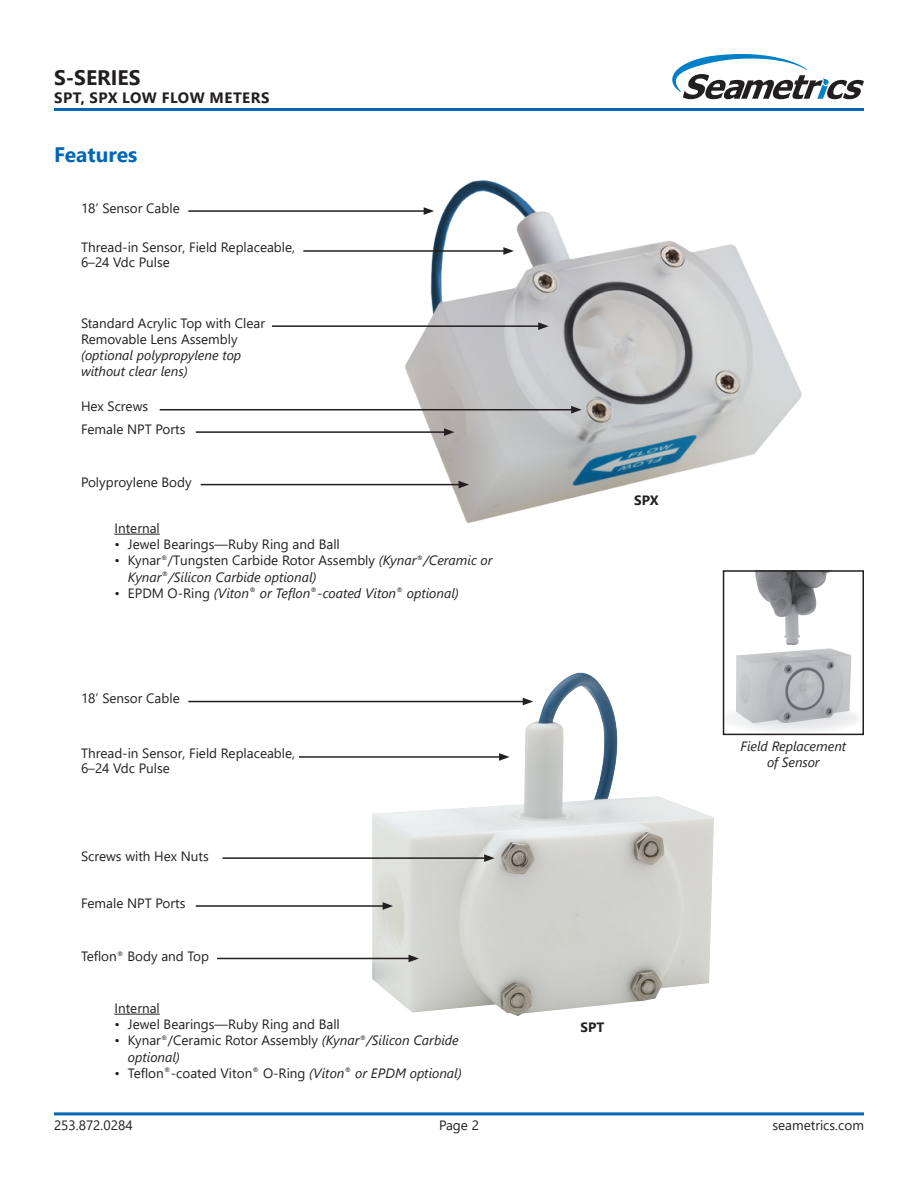
<style>
.page{position:relative;width:918px;height:1188px;background:#fff}
.page>*{position:absolute;margin:0;border:0;box-sizing:border-box;transform-origin:0 0}
.t1{font:700 21px "Segoe UI";color:#231f20}
.Heading_1{font:700 21px "Segoe UI";color:#0167b4}
.t2{font:700 15px "Segoe UI";letter-spacing:.035em;color:#231f20}
.Feature_Callouts{font:13.5px/16.2px "Segoe UI";color:#231f20}
.Feature_Callouts-2{font:italic 13.5px/16.2px "Segoe UI";color:#231f20}
.Feature_Tags{font:700 13.5px "Segoe UI";color:#231f20}
.s1{font-style:normal}
.s2{font-style:italic}
</style>
<div class="page">
<svg style="left:672px;top:54px;width:192px;height:45px"></svg>
<hr style="left:54px;top:108px;width:810px;height:3px;background:#0167b4">
<hr style="left:54px;top:1112px;width:810px;height:3px;background:#0167b4">
<img style="left:728px;top:573px;width:131px;height:158px">
<div style="left:723px;top:570px;width:141px;height:165px;border:2px solid #231f20"></div>
<img style="left:373px;top:180px;width:429px;height:343px">
<hr style="left:303px;top:250px;width:203px;height:2px;background:#231f20">
<svg style="left:503px;top:247px;width:11px;height:8px"></svg>
<hr style="left:188px;top:210px;width:238px;height:2px;background:#231f20">
<svg style="left:424px;top:207px;width:10px;height:8px"></svg>
<hr style="left:201px;top:484px;width:260px;height:1px;background:#231f20">
<svg style="left:459px;top:481px;width:10px;height:7px"></svg>
<hr style="left:272px;top:325px;width:268px;height:2px;background:#231f20">
<svg style="left:538px;top:322px;width:11px;height:8px"></svg>
<hr style="left:160px;top:409px;width:413px;height:1px;background:#231f20">
<svg style="left:571px;top:406px;width:11px;height:8px"></svg>
<hr style="left:196px;top:431px;width:250px;height:2px;background:#231f20">
<svg style="left:444px;top:428px;width:10px;height:8px"></svg>
<hr style="left:114px;top:534px;width:46px;height:1px;background:#231f20">
<img style="left:372px;top:673px;width:342px;height:343px">
<hr style="left:299px;top:756px;width:202px;height:2px;background:#231f20">
<svg style="left:499px;top:753px;width:11px;height:8px"></svg>
<hr style="left:188px;top:701px;width:337px;height:1px;background:#231f20">
<svg style="left:523px;top:698px;width:10px;height:7px"></svg>
<hr style="left:217px;top:958px;width:194px;height:1px;background:#231f20">
<svg style="left:409px;top:955px;width:10px;height:7px"></svg>
<hr style="left:222px;top:857px;width:264px;height:2px;background:#231f20">
<svg style="left:484px;top:854px;width:11px;height:8px"></svg>
<hr style="left:196px;top:905px;width:189px;height:2px;background:#231f20">
<svg style="left:383px;top:902px;width:10px;height:8px"></svg>
<hr style="left:114px;top:1014px;width:46px;height:1px;background:#231f20">
<h1 class="t1" style="left:54px;top:58px;width:88px">S-SERIES</h1>
<p class="t2" style="left:54px;top:83px;width:217px">SPT, SPX LOW FLOW METERS</p>
<p class="Heading_1" style="left:54px;top:135px;width:85px">Features</p>
<p class="Feature_Callouts" style="left:81px;top:199px;width:100px">18’ Sensor Cable</p>
<p class="Feature_Callouts" style="left:81px;top:238px;width:216px">Thread-in Sensor, Field Replaceable,</p>
<p class="Feature_Callouts" style="left:81px;top:253px;width:90px">6–24 Vdc Pulse</p>
<p class="Feature_Callouts" style="left:81px;top:314px;width:186px">Standard Acrylic Top with Clear<br>Removable Lens Assembly</p>
<p class="Feature_Callouts-2" style="left:81px;top:345px;width:162px">(optional polypropylene top without clear lens)</p>
<p class="Feature_Callouts" style="left:81px;top:397px;width:69px">Hex Screws</p>
<p class="Feature_Callouts" style="left:81px;top:420px;width:106px">Female NPT Ports</p>
<p class="Feature_Callouts" style="left:81px;top:473px;width:112px">Polyproylene Body</p>
<p class="Feature_Callouts" style="left:114px;top:519px;width:47px">Internal</p>
<p class="Feature_Callouts" style="left:114px;top:535px;width:227px">• Jewel Bearings—Ruby Ring and Ball</p>
<p class="Feature_Callouts-2" style="left:128px;top:550px;width:366px;text-indent:-14px"><span class="s1">• Kynar</span><sup>®</sup><span class="s1">/Tungsten Carbide Rotor Assembly</span> (Kynar<sup>®</sup>/Ceramic or<br>Kynar<sup>®</sup>/Silicon Carbide optional)</p>
<p class="Feature_Callouts-2" style="left:114px;top:583px;width:346px"><span class="s1">• EPDM O-Ring</span> (Viton<sup>®</sup> or Teflon<sup>®</sup>-coated Viton<sup>®</sup> optional)</p>
<p class="Feature_Callouts" style="left:81px;top:689px;width:100px">18’ Sensor Cable</p>
<p class="Feature_Callouts" style="left:81px;top:744px;width:216px">Thread-in Sensor, Field Replaceable,</p>
<p class="Feature_Callouts" style="left:81px;top:759px;width:90px">6–24 Vdc Pulse</p>
<p class="Feature_Callouts" style="left:81px;top:847px;width:129px">Screws with Hex Nuts</p>
<p class="Feature_Callouts" style="left:81px;top:894px;width:106px">Female NPT Ports</p>
<p class="Feature_Callouts" style="left:81px;top:947px;width:130px">Teflon<sup>®</sup> Body and Top</p>
<p class="Feature_Callouts" style="left:114px;top:999px;width:47px">Internal</p>
<p class="Feature_Callouts" style="left:114px;top:1015px;width:227px">• Jewel Bearings—Ruby Ring and Ball</p>
<p class="Feature_Callouts-2" style="left:128px;top:1030px;width:332px;text-indent:-14px"><span class="s1">• Kynar</span><sup>®</sup><span class="s1">/Ceramic Rotor Assembly</span> (Kynar<sup>®</sup>/Silicon Carbide optional)</p>
<p class="Feature_Callouts" style="left:114px;top:1064px;width:349px">• Teflon<sup>®</sup>-coated Viton<sup>®</sup> O-Ring <span class="s2">(Viton</span><sup>®</sup> <span class="s2">or EPDM optional)</span></p>
<p class="Feature_Tags" style="left:634px;top:487px;width:26px">SPX</p>
<p class="Feature_Callouts-2" style="left:740px;top:736px;width:107px;text-align:center">Field Replacement of Sensor</p>
<p class="Feature_Tags" style="left:580px;top:1014px;width:25px">SPT</p>
<p class="Feature_Callouts" style="left:54px;top:1116px;width:80px">253.872.0284</p>
<p class="Feature_Callouts" style="left:439px;top:1116px;width:41px">Page 2</p>
<p class="Feature_Callouts" style="left:772px;top:1116px;width:93px">seametrics.com</p>
</div>
